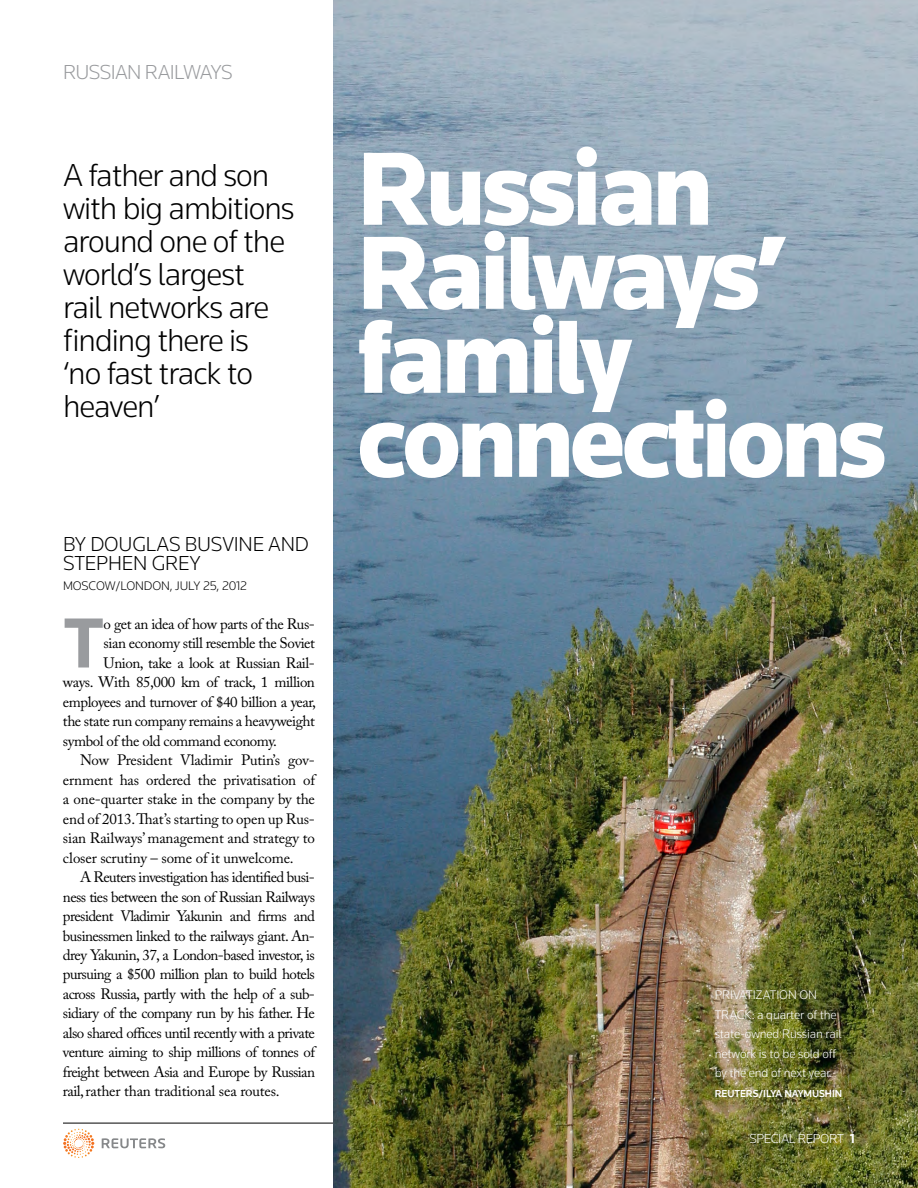
<style>
.page{position:relative;width:918px;height:1188px;background:#fff}
.page>*{position:absolute;margin:0;border:0;box-sizing:border-box;transform-origin:0 0}
.t1{font:900 108px/84px "Knowledge";letter-spacing:-.04em;color:#fff}
.t2{font:700 73.5px "Knowledge";color:#999b9e}
.t3{font:300 33px/33px "Knowledge";letter-spacing:-.03em;color:#000}
.t4{font:300 21px/19.5px "Knowledge";letter-spacing:-.01em;color:#000}
.t5{font:300 21px "Knowledge";letter-spacing:-.03em;color:#999b9e}
.t6{font:15px "Adobe Caslon Pro";letter-spacing:-.03em;color:#000}
.t7{font:15px "Adobe Caslon Pro";letter-spacing:-.01em;color:#000}
.t8{font:300 13.5px "Knowledge";letter-spacing:-.03em;color:#fff}
.t9{font:300 12.9px/19.5px "Knowledge";letter-spacing:-.01em;color:#fff}
.t10{font:300 12.9px "Knowledge";letter-spacing:-.01em;color:#000}
.t11{font:500 10.5px "Knowledge";letter-spacing:-.01em;color:#fff}
.s1{font-weight:700}
</style>
<div class="page">
<hr style="left:63px;top:1123px;width:792px;height:1px;background:#000">
<svg style="left:102px;top:1138px;width:63px;height:10px"></svg>
<svg style="left:63px;top:1129px;width:31px;height:27px"></svg>
<img style="left:333px;top:0;width:585px;height:1188px">
<h3 class="t5" style="left:63px;top:59px;width:37px">russia</h3>
<h3 class="t5" style="left:127px;top:59px;width:29px">n rail</h3>
<h3 class="t5" style="left:183px;top:59px;width:48px">ways</h3>
<h3 class="t3" style="left:63px;top:158px;width:233px">A father and son with big ambitions around one of the world’s largest<br>rail networks are finding there is ‘no fast track to heaven’</h3>
<h3 class="t4" style="left:63px;top:533px;width:245px;text-indent:122px">Busvi ne and<br>Stephen Grey</h3>
<p class="t10" style="left:63px;top:577px;width:19px">Mosco</p>
<p class="t10" style="left:105px;top:577px;width:144px">w/London, July 25, 2012</p>
<h2 class="t2" style="left:63px;top:598px;width:43px">T</h2>
<p class="t6" style="left:104px;top:615px;width:213px">o get an idea of how parts of the Rus-</p>
<h3 class="t4" style="left:63px;top:533px;width:95px">By Douglas</h3>
<p class="t6" style="left:104px;top:634px;width:213px">sian economy still resemble the Soviet</p>
<p class="t6" style="left:104px;top:654px;width:213px">Union, take a look at Russian Rail-</p>
<p class="t6" style="left:63px;top:673px;width:253px">ways. With 85,000 km of track, 1 million</p>
<p class="t6" style="left:63px;top:693px;width:255px">employees and turnover of $40 billion a year,</p>
<p class="t6" style="left:63px;top:712px;width:254px">the state run company remains a heavyweight</p>
<p class="t6" style="left:63px;top:732px;width:216px">symbol of the old command economy.</p>
<p class="t7" style="left:80px;top:751px;width:237px">Now President Vladimir Putin’s gov-</p>
<p class="t7" style="left:63px;top:771px;width:254px">ernment has ordered the privatisation of</p>
<p class="t7" style="left:63px;top:790px;width:254px">a one-quarter stake in the company by the</p>
<p class="t7" style="left:63px;top:810px;width:254px">end of 2013. That’s starting to open up Rus-</p>
<p class="t7" style="left:63px;top:829px;width:253px">sian Railways’ management and strategy to</p>
<p class="t7" style="left:63px;top:849px;width:232px">closer scrutiny – some of it unwelcome.</p>
<p class="t6" style="left:80px;top:868px;width:236px">A Reuters investigation has identified busi-</p>
<p class="t6" style="left:63px;top:888px;width:254px">ness ties between the son of Russian Railways</p>
<p class="t6" style="left:63px;top:907px;width:253px">president Vladimir Yakunin and firms and</p>
<p class="t6" style="left:63px;top:927px;width:253px">businessmen linked to the railways giant. An-</p>
<p class="t6" style="left:63px;top:946px;width:254px">drey Yakunin, 37, a London-based investor, is</p>
<p class="t6" style="left:63px;top:966px;width:253px">pursuing a $500 million plan to build hotels</p>
<p class="t6" style="left:63px;top:985px;width:254px">across Russia, partly with the help of a sub-</p>
<p class="t6" style="left:63px;top:1005px;width:254px">sidiary of the company run by his father. He</p>
<p class="t6" style="left:63px;top:1024px;width:253px">also shared offices until recently with a private</p>
<p class="t6" style="left:63px;top:1044px;width:254px">venture aiming to ship millions of tonnes of</p>
<p class="t6" style="left:63px;top:1063px;width:254px">freight between Asia and Europe by Russian</p>
<p class="t7" style="left:63px;top:1083px;width:218px">rail, rather than traditional sea routes.</p>
<h1 class="t1" style="left:357px;top:145px;width:531px">Russian<br>Railways’ family connections</h1>
<p class="t9" style="left:715px;top:985px;width:129px">PRIVATIZATION ON<br>TRACK: a quarter of the state-owned Russian rail network is to be sold off by the end of next year.</p>
<p class="t11" style="left:715px;top:1087px;width:123px">REUTERS/ILYA NAYMUSHIN</p>
<p class="t8" style="left:749px;top:1130px;width:107px">SPECIAL REPORT <span class="s1">1</span></p>
</div>
